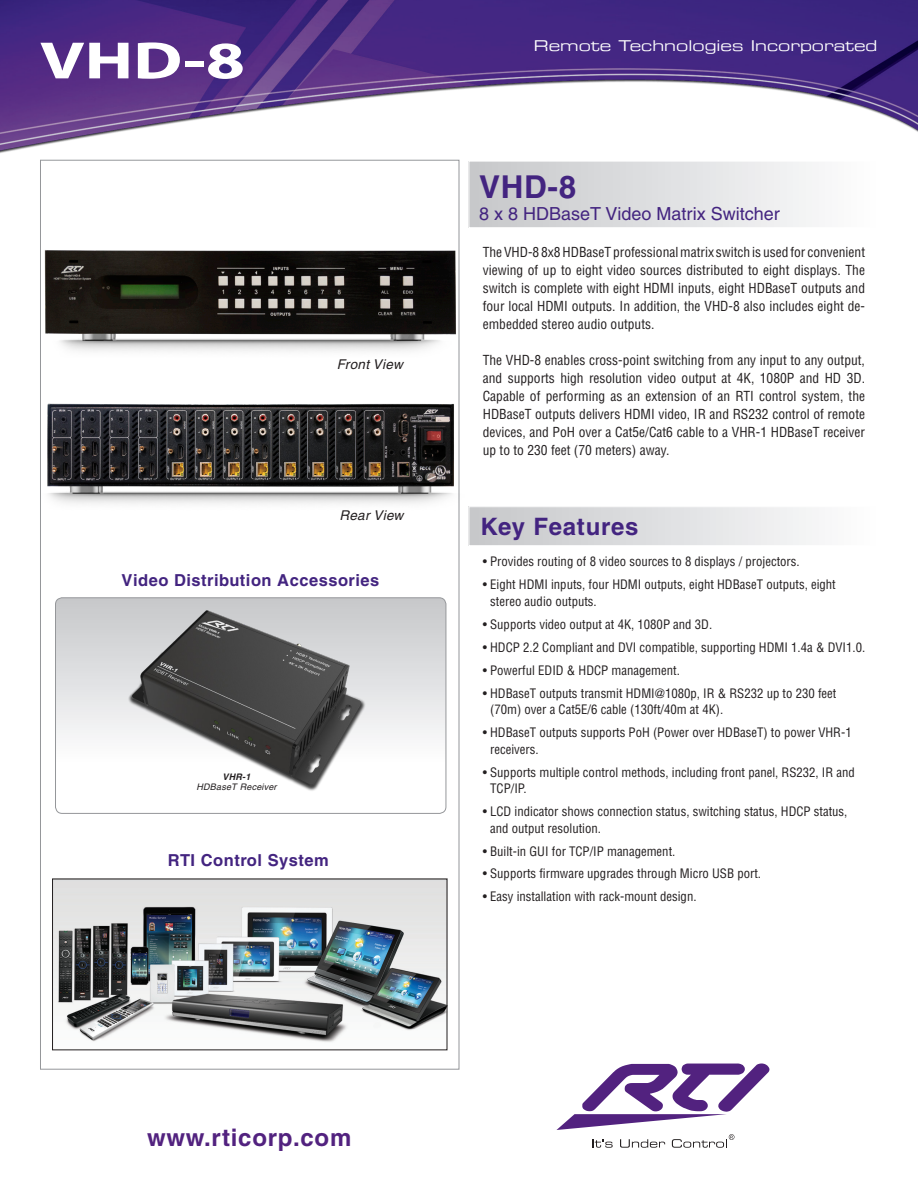
<style>
.page{position:relative;width:918px;height:1188px;background:#fff}
.page>*{position:absolute;margin:0;border:0;box-sizing:border-box;transform-origin:0 0}
.t1{font:700 52.8px "Myriad Pro";color:#fff;scale:1.33 1}
.t2{font:700 31.5px "Helvetica";color:#432480}
.t3{font:700 24px "Helvetica";letter-spacing:.03em;color:#52227f}
.t4{font:700 24px "Helvetica";letter-spacing:.03em;color:#432480}
.t5{font:18px "Helvetica";color:#432480}
.t6{font:700 16.5px "Helvetica";letter-spacing:.03em;color:#432480}
.t7{font:15px "Eurostile LT Extended Two";color:#fff}
.t8{font:condensed 13.5px/18px "Helvetica";color:#231f20;text-align:justify}
.t9{font:italic 13.5px "Helvetica";letter-spacing:.025em;color:#231f20}
.t10{font:condensed 12.75px/16.5px "Helvetica";color:#231f20}
.t11{font:italic 9px "Helvetica";letter-spacing:.025em;color:#231f20}
.t12{font:italic 700 9px "Helvetica";color:#231f20}
</style>
<div class="page">
<img style="left:0;top:0;width:918px;height:209px">
<svg style="left:557px;top:1064px;width:212px;height:84px"></svg>
<svg style="left:469px;top:506px;width:343px;height:39px"></svg>
<svg style="left:469px;top:161px;width:409px;height:67px"></svg>
<img style="left:54px;top:881px;width:391px;height:161px">
<svg style="left:56px;top:598px;width:390px;height:215px"></svg>
<div style="left:55px;top:597px;width:391px;height:217px;border:1px solid #95979a;border-radius:7px"></div>
<img style="left:114px;top:605px;width:261px;height:193px">
<img style="left:40px;top:233px;width:419px;height:139px">
<img style="left:40px;top:374px;width:445px;height:148px">
<p class="t1" style="left:40px;top:26px;width:156px">VHD-8</p>
<p class="t9" style="left:337px;top:356px;width:68px">Front View</p>
<p class="t9" style="left:339px;top:507px;width:66px">Rear View</p>
<p class="t6" style="left:122px;top:570px;width:259px">Video Distribution Accessories</p>
<p class="t12" style="left:223px;top:771px;width:29px">VHR-1</p>
<p class="t11" style="left:196px;top:782px;width:82px">HDBaseT Receiver</p>
<p class="t6" style="left:168px;top:850px;width:162px">RTI Control System</p>
<p class="t7" style="left:534px;top:36px;width:345px">Remote Technologies Incorporated</p>
<p class="t2" style="left:479px;top:168px;width:99px">VHD-8</p>
<p class="t5" style="left:479px;top:203px;width:302px">8 x 8 HDBaseT Video Matrix Switcher</p>
<p class="t8" style="left:483px;top:243px;width:384px">The VHD-8 8x8 HDBaseT professional matrix switch is used for convenient viewing of up to eight video sources distributed to eight displays. The switch is complete with eight HDMI inputs, eight HDBaseT outputs and four local HDMI outputs. In addition, the VHD-8 also includes eight de&shy;embedded stereo audio outputs.</p>
<p class="t8" style="left:483px;top:351px;width:384px">The VHD-8 enables cross-point switching from any input to any output, and supports high resolution video output at 4K, 1080P and HD 3D.<br>Capable of performing as an extension of an RTI control system, the HDBaseT outputs delivers HDMI video, IR and RS232 control of remote devices, and PoH over a Cat5e/Cat6 cable to a VHR-1 HDBaseT receiver up to to 230 feet (70 meters) away.</p>
<p class="t4" style="left:481px;top:512px;width:159px">Key Features</p>
<p class="t10" style="left:483px;top:553px;width:318px">• Provides routing of 8 video sources to 8 displays / projectors.</p>
<p class="t10" style="left:490px;top:576px;width:347px;text-indent:-8px">• Eight HDMI inputs, four HDMI outputs, eight HDBaseT outputs, eight stereo audio outputs.</p>
<p class="t10" style="left:483px;top:616px;width:231px">• Supports video output at 4K, 1080P and 3D.</p>
<p class="t10" style="left:483px;top:639px;width:384px">• HDCP 2.2 Compliant and DVI compatible, supporting HDMI 1.4a &amp; DVI1.0.</p>
<p class="t10" style="left:483px;top:662px;width:199px">• Powerful EDID &amp; HDCP management.</p>
<p class="t10" style="left:490px;top:685px;width:348px;text-indent:-8px">• HDBaseT outputs transmit HDMI@1080p, IR &amp; RS232 up to 230 feet (70m) over a Cat5E/6 cable (130ft/40m at 4K).</p>
<p class="t10" style="left:490px;top:724px;width:363px;text-indent:-8px">• HDBaseT outputs supports PoH (Power over HDBaseT) to power VHR-1 receivers.</p>
<p class="t10" style="left:490px;top:764px;width:366px;text-indent:-8px">• Supports multiple control methods, including front panel, RS232, IR and<br>TCP/IP.</p>
<p class="t10" style="left:490px;top:803px;width:359px;text-indent:-8px">• LCD indicator shows connection status, switching status, HDCP status, and output resolution.</p>
<p class="t10" style="left:483px;top:843px;width:194px">• Built-in GUI for TCP/IP management.</p>
<p class="t10" style="left:483px;top:866px;width:280px">• Supports firmware upgrades through Micro USB port.</p>
<p class="t10" style="left:483px;top:889px;width:215px">• Easy installation with rack-mount design.</p>
<p class="t3" style="left:147px;top:1123px;width:206px">www.rticorp.com</p>
</div>
